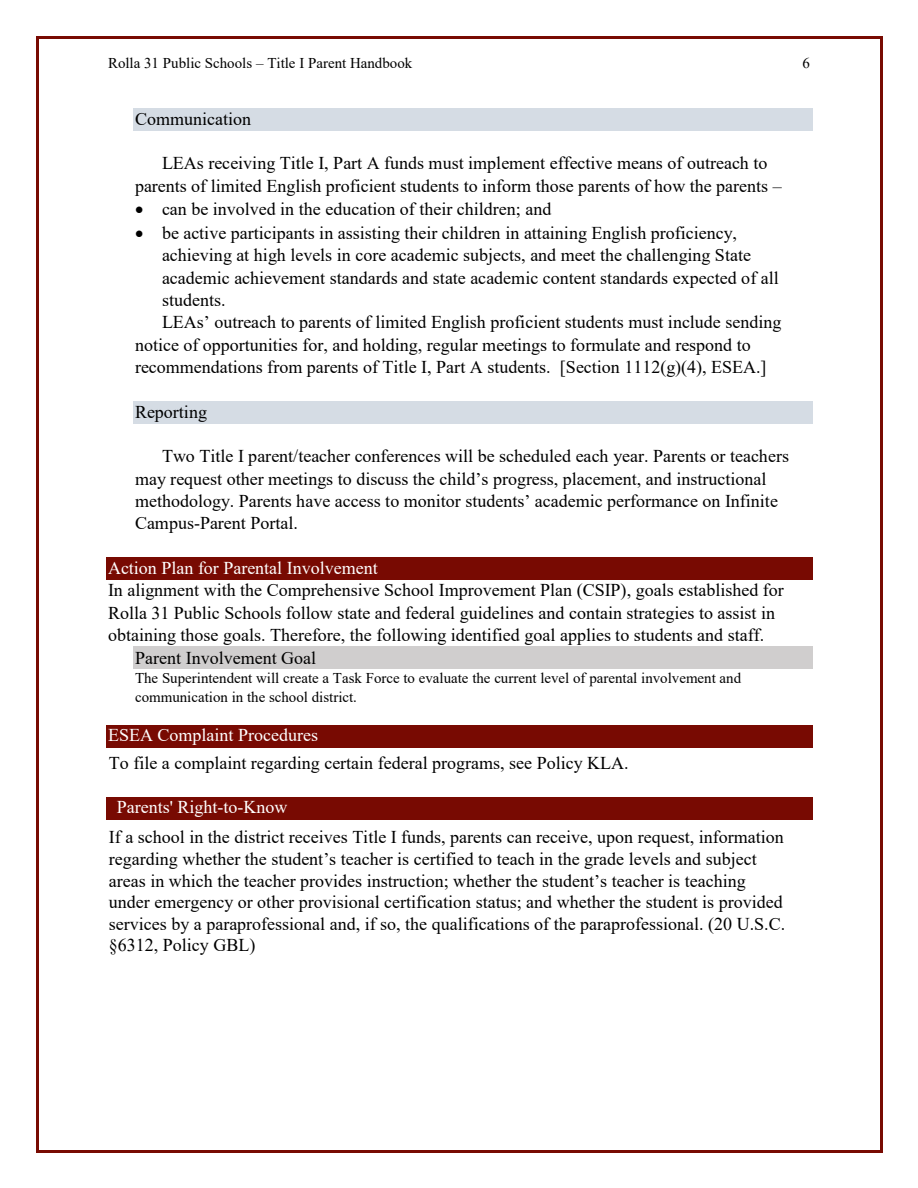
<style>
.page{position:relative;width:918px;height:1188px;background:#fff}
.page>*{position:absolute;margin:0;border:0;box-sizing:border-box;transform-origin:0 0}
.t1{font:18px/21.6px "Times New Roman";color:#000}
.t2{font:18px "Times New Roman";color:#fff}
.t3{font:15px/18.8px "Times New Roman";color:#000}
.t4{font:15px "Times New Roman";color:#000}
.s1{font-style:inherit}
</style>
<div class="page">
<div style="left:133px;top:108px;width:679px;height:22px;background:#d5dce4"></div>
<div style="left:133px;top:401px;width:679px;height:22px;background:#d5dce4"></div>
<div style="left:106px;top:557px;width:706px;height:23px;background:#780a02"></div>
<div style="left:133px;top:647px;width:679px;height:22px;background:#d0cece"></div>
<hr style="left:38px;top:36px;width:842px;height:2px;background:#780a02">
<hr style="left:36px;top:38px;width:2px;height:1112px;background:#780a02">
<hr style="left:880px;top:38px;width:2px;height:1112px;background:#780a02">
<hr style="left:38px;top:1150px;width:842px;height:2px;background:#780a02">
<div style="left:106px;top:725px;width:706px;height:23px;background:#780a02"></div>
<div style="left:106px;top:797px;width:706px;height:23px;background:#780a02"></div>
<p class="t4" style="left:108px;top:55px;width:306px">Rolla 31 Public Schools – Title I Parent Handbook</p>
<p class="t4" style="left:803px;top:55px;width:9px">6</p>
<p class="t1" style="left:135px;top:108px;width:118px">Communication</p>
<p class="t1" style="left:135px;top:152px;width:648px;line-height:22.4px;text-indent:27px">LEAs receiving Title I, Part A funds must implement effective means of outreach to parents of limited English proficient students to inform those parents of how the parents –</p>
<p class="t1" style="left:135px;top:199px;width:418px">• can be involved in the education of their children; and</p>
<p class="t1" style="left:135px;top:222px;width:604px">• be active participants in assisting their children in attaining English proficiency,</p>
<p class="t1" style="left:162px;top:245px;width:590px">achieving at high levels in core academic subjects, and meet the challenging State</p>
<p class="t1" style="left:162px;top:267px;width:618px">academic achievement standards and state academic content standards expected of all</p>
<p class="t1" style="left:162px;top:289px;width:65px">students.</p>
<p class="t1" style="left:162px;top:311px;width:621px">LEAs’ outreach to parents of limited English proficient students must include sending</p>
<p class="t1" style="left:135px;top:334px;width:617px">notice of opportunities for, and holding, regular meetings to formulate and respond to</p>
<p class="t1" style="left:135px;top:356px;width:633px">recommendations from parents of Title I, Part A students. [Section 1112(g)(4), ESEA.]</p>
<p class="t1" style="left:135px;top:401px;width:73px">Reporting</p>
<p class="t1" style="left:135px;top:445px;width:655px;line-height:22.4px;text-indent:27px">Two Title I parent/teacher conferences will be scheduled each year. Parents or teachers may request other meetings to discuss the child’s progress, placement, and instructional methodology. Parents have access to monitor students’ academic performance on Infinite Campus-Parent Portal.</p>
<p class="t2" style="left:108px;top:558px;width:271px">Action Plan for Parental Involvement</p>
<p class="t1" style="left:108px;top:580px;width:677px">In alignment with the Comprehensive School Improvement Plan (CSIP), goals established for</p>
<p class="t1" style="left:108px;top:602px;width:669px">Rolla 31 Public Schools follow state and federal guidelines and contain strategies to assist in</p>
<p class="t1" style="left:108px;top:624px;width:658px">obtaining those goals. Therefore, the following identified goal appl<span class="s1">ies</span> to students and staff.</p>
<p class="t1" style="left:135px;top:647px;width:183px">Parent Involvement Goal</p>
<p class="t3" style="left:135px;top:669px;width:608px">The Superintendent will create a Task Force to evaluate the current level of parental involvement and communication in the school district.</p>
<p class="t2" style="left:108px;top:722px;width:212px">ESEA Complaint Procedures</p>
<p class="t1" style="left:109px;top:752px;width:521px">To file a complaint regarding certain federal programs, see Policy KLA.</p>
<p class="t2" style="left:117px;top:794px;width:172px">Parents' Right-to-Know</p>
<p class="t1" style="left:109px;top:826px;width:678px">If a school in the district receives Title I funds, parents can receive, upon request, information regarding whether the student’s teacher is certified to teach in the grade levels and subject areas in which the teacher provides instruction; whether the student’s teacher is teaching under emergency or other provisional certification status; and whether the student is provided services by a paraprofessional and, if so, the qualifications of the paraprofessional. (20 U.S.C. §6312, Policy GBL)</p>
</div>
